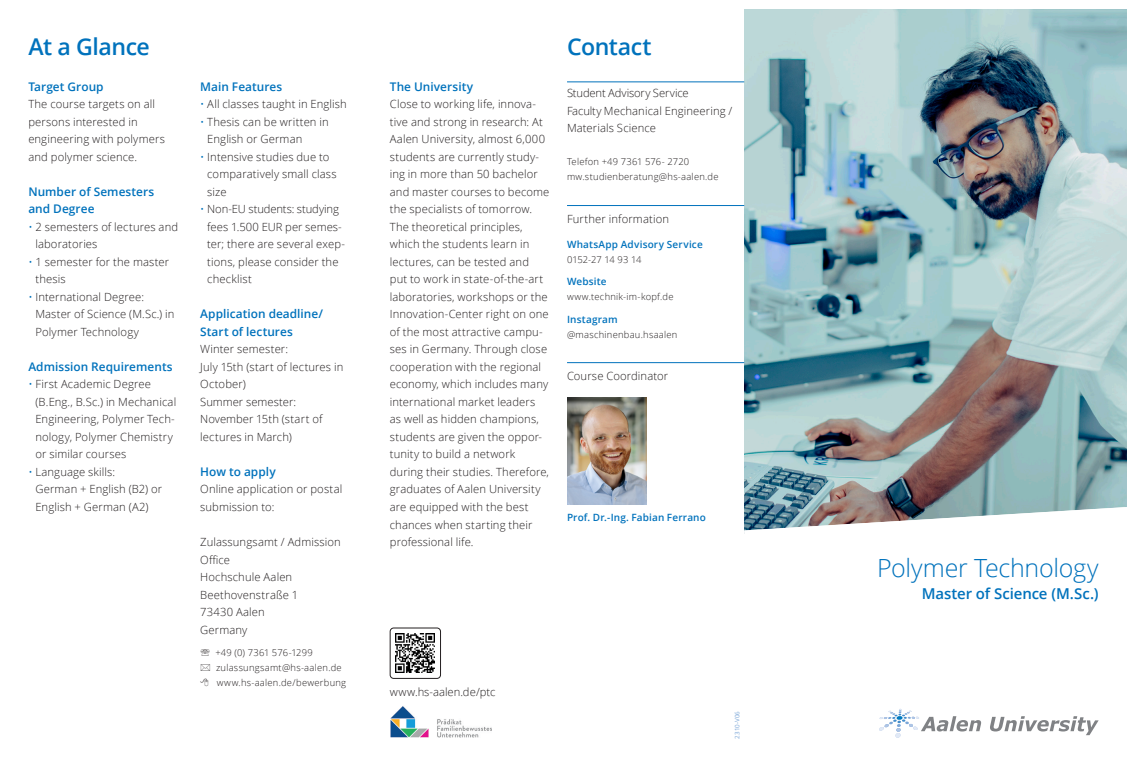
<style>
.page{position:relative;width:1127px;height:766px;background:#fff}
.page>*{position:absolute;margin:0;border:0;box-sizing:border-box;transform-origin:0 0}
.headline_cover_20pt{font:300 25px "Open Sans";letter-spacing:-.01em;color:#0072bc}
.headline_18_5pt{font:600 23.12px "Open Sans";letter-spacing:-.02em;color:#0072bc}
.headline_cover_20pt-2{font:600 15px "Open Sans";letter-spacing:-.005em;color:#0072bc}
.subline_9_5pt{font:600 11.88px/17.5px "Open Sans";letter-spacing:.005em;color:#0072bc}
.lauftext_9pt{font:300 11.25px/17.5px "Open Sans";letter-spacing:.01em;color:#231f20}
.kontakt_subline_8pt{font:600 10px "Open Sans";letter-spacing:.015em;color:#0072bc}
.kontakt_lauftext_7_5pt{font:300 9.38px/15px "Open Sans";letter-spacing:.025em;color:#231f20}
.kontakt_subline_8pt-2{font:300 9.38px "Open Sans";letter-spacing:.025em;color:#231f20}
.kontakt_subline_8pt-3{font:300 9.38px "Open Sans";letter-spacing:.005em;color:#231f20}
.t1{font:6.25px "Open Sans";color:#7ca7d8}
.s1{color:#0072bc}
</style>
<div class="page">
<img style="left:744px;top:9px;width:383px;height:498px">
<svg style="left:744px;top:507px;width:379px;height:231px"></svg>
<svg style="left:879px;top:708px;width:219px;height:29px"></svg>
<hr style="left:567px;top:81px;width:177px;height:1px;background:#0072bc">
<div style="left:390px;top:627px;width:51px;height:51px;border:1px solid #231f20;border-radius:4px"></div>
<img style="left:390px;top:706px;width:102px;height:32px">
<img style="left:396px;top:633px;width:39px;height:39px">
<img style="left:567px;top:397px;width:80px;height:107px">
<hr style="left:567px;top:205px;width:177px;height:1px;background:#0072bc">
<hr style="left:567px;top:362px;width:177px;height:1px;background:#0072bc">
<p class="headline_18_5pt" style="left:28px;top:31px;width:123px">At a Glance</p>
<p class="headline_18_5pt" style="left:567px;top:31px;width:86px">Contact</p>
<p class="subline_9_5pt" style="left:28px;top:77px;width:77px">Target Group</p>
<p class="lauftext_9pt" style="left:28px;top:95px;width:128px">The course targets on all persons interested in</p>
<p class="lauftext_9pt" style="left:28px;top:130px;width:138px">engineering with polymers and polymer science.</p>
<p class="subline_9_5pt" style="left:28px;top:182px;width:127px">Number of Semesters</p>
<p class="subline_9_5pt" style="left:28px;top:200px;width:68px">and Degree</p>
<p class="lauftext_9pt" style="left:35px;top:217px;width:144px;text-indent:-7px"><span class="s1">•</span> 2 semesters of lectures and laboratories</p>
<p class="lauftext_9pt" style="left:35px;top:252px;width:135px;text-indent:-7px"><span class="s1">•</span> 1 semester for the master thesis</p>
<p class="lauftext_9pt" style="left:35px;top:287px;width:141px;text-indent:-7px"><span class="s1">•</span> International Degree:<br>Master of Science (M.Sc.) in<br>Polymer Technology</p>
<p class="subline_9_5pt" style="left:28px;top:357px;width:146px">Admission Requirements</p>
<p class="lauftext_9pt" style="left:35px;top:375px;width:142px;text-indent:-7px"><span class="s1">•</span> First Academic Degree (B.Eng., B.Sc.) in Mechanical<br>Engineering, Polymer Tech&shy;nology, Polymer Chemistry or similar courses</p>
<p class="lauftext_9pt" style="left:35px;top:462px;width:128px;text-indent:-7px"><span class="s1">•</span> Language skills:<br>German + English (B2) or<br>English + German (A2)</p>
<p class="subline_9_5pt" style="left:390px;top:77px;width:85px">The University</p>
<p class="lauftext_9pt" style="left:390px;top:95px;width:161px">Close to working life, innova&shy;tive and strong in research: At<br>Aalen University, almost 6,000 students are currently study&shy;ing in more than 50 bachelor and master courses to become the specialists of tomorrow.<br>The theoretical principles, which the students learn in lectures, can be tested and put to work in state-of-the-art laboratories, workshops or the<br>Innovation-Center right on one of the most attractive campu&shy;ses in Germany. Through close cooperation with the regional economy, which includes many international market leaders as well as hidden champions,</p>
<p class="lauftext_9pt" style="left:390px;top:427px;width:161px">students are given the oppor&shy;tunity to build a network during their studies. Therefore, graduates of Aalen University are equipped with the best chances when starting their professional life.</p>
<p class="subline_9_5pt" style="left:200px;top:77px;width:83px">Main Features</p>
<p class="lauftext_9pt" style="left:200px;top:95px;width:148px"><span class="s1">•</span> All classes taught in English</p>
<p class="lauftext_9pt" style="left:207px;top:112px;width:123px;text-indent:-7px"><span class="s1">•</span> Thesis can be written in<br>English or German</p>
<p class="lauftext_9pt" style="left:207px;top:147px;width:131px;text-indent:-7px"><span class="s1">•</span> Intensive studies due to comparatively small class size</p>
<p class="lauftext_9pt" style="left:207px;top:200px;width:139px;text-indent:-7px"><span class="s1">•</span> Non-EU students: studying fees 1.500 EUR per semes&shy;ter; there are several exep&shy;tions, please consider the checklist</p>
<p class="subline_9_5pt" style="left:200px;top:305px;width:124px">Application deadline/<br>Start of lectures</p>
<p class="lauftext_9pt" style="left:200px;top:340px;width:145px">Winter semester:<br>July 15th (start of lectures in<br>October)</p>
<p class="lauftext_9pt" style="left:200px;top:392px;width:124px">Summer semester:<br>November 15th (start of lectures in March)</p>
<p class="subline_9_5pt" style="left:200px;top:462px;width:77px">How to apply</p>
<p class="lauftext_9pt" style="left:200px;top:480px;width:144px">Online application or postal submission to:</p>
<p class="lauftext_9pt" style="left:200px;top:532px;width:142px">Zulassungsamt / Admission<br>Office</p>
<p class="lauftext_9pt" style="left:200px;top:567px;width:94px">Hochschule Aalen</p>
<p class="lauftext_9pt" style="left:200px;top:585px;width:100px">Beethovenstraße 1</p>
<p class="lauftext_9pt" style="left:200px;top:602px;width:66px">73430 Aalen</p>
<p class="lauftext_9pt" style="left:200px;top:620px;width:49px">Germany</p>
<p class="kontakt_lauftext_7_5pt" style="left:215px;top:644px;width:99px">+49 (0) 7361 576-1299</p>
<p class="kontakt_lauftext_7_5pt" style="left:216px;top:659px;width:127px">zulassungsamt@hs-aalen.de</p>
<p class="kontakt_lauftext_7_5pt" style="left:217px;top:674px;width:131px">www.hs-aalen.de/bewerbung</p>
<p class="lauftext_9pt" style="left:567px;top:84px;width:167px">Student Advisory Service<br>Faculty Mechanical Engineering /<br>Materials Science</p>
<p class="kontakt_lauftext_7_5pt" style="left:567px;top:154px;width:153px">Telefon +49 7361 576- 2720 mw.studienberatung@hs-aalen.de</p>
<p class="lauftext_9pt" style="left:567px;top:209px;width:104px">Further information</p>
<p class="kontakt_subline_8pt" style="left:567px;top:237px;width:137px">WhatsApp Advisory Service</p>
<p class="kontakt_subline_8pt-3" style="left:567px;top:253px;width:76px">0152-27 14 93 14</p>
<p class="kontakt_subline_8pt" style="left:567px;top:274px;width:41px">Website</p>
<p class="kontakt_subline_8pt-2" style="left:567px;top:290px;width:108px">www.technik-im-kopf.de</p>
<p class="kontakt_subline_8pt" style="left:567px;top:312px;width:52px">Instagram</p>
<p class="kontakt_lauftext_7_5pt" style="left:567px;top:326px;width:112px">@maschinenbau.hsaalen</p>
<p class="lauftext_9pt" style="left:567px;top:367px;width:103px">Course Coordinator</p>
<p class="kontakt_subline_8pt" style="left:567px;top:510px;width:140px">Prof. Dr.-Ing. Fabian Ferrano</p>
<p class="lauftext_9pt" style="left:390px;top:682px;width:107px">www.hs-aalen.de/ptc</p>
<p class="t1" style="left:733px;top:738px;width:29px;rotate:-90deg">2310-V06</p>
<p class="headline_cover_20pt" style="left:877px;top:550px;width:223px">Polymer Technology</p>
<p class="headline_cover_20pt-2" style="left:921px;top:583px;width:178px">Master of Science (M.Sc.)</p>
</div>
